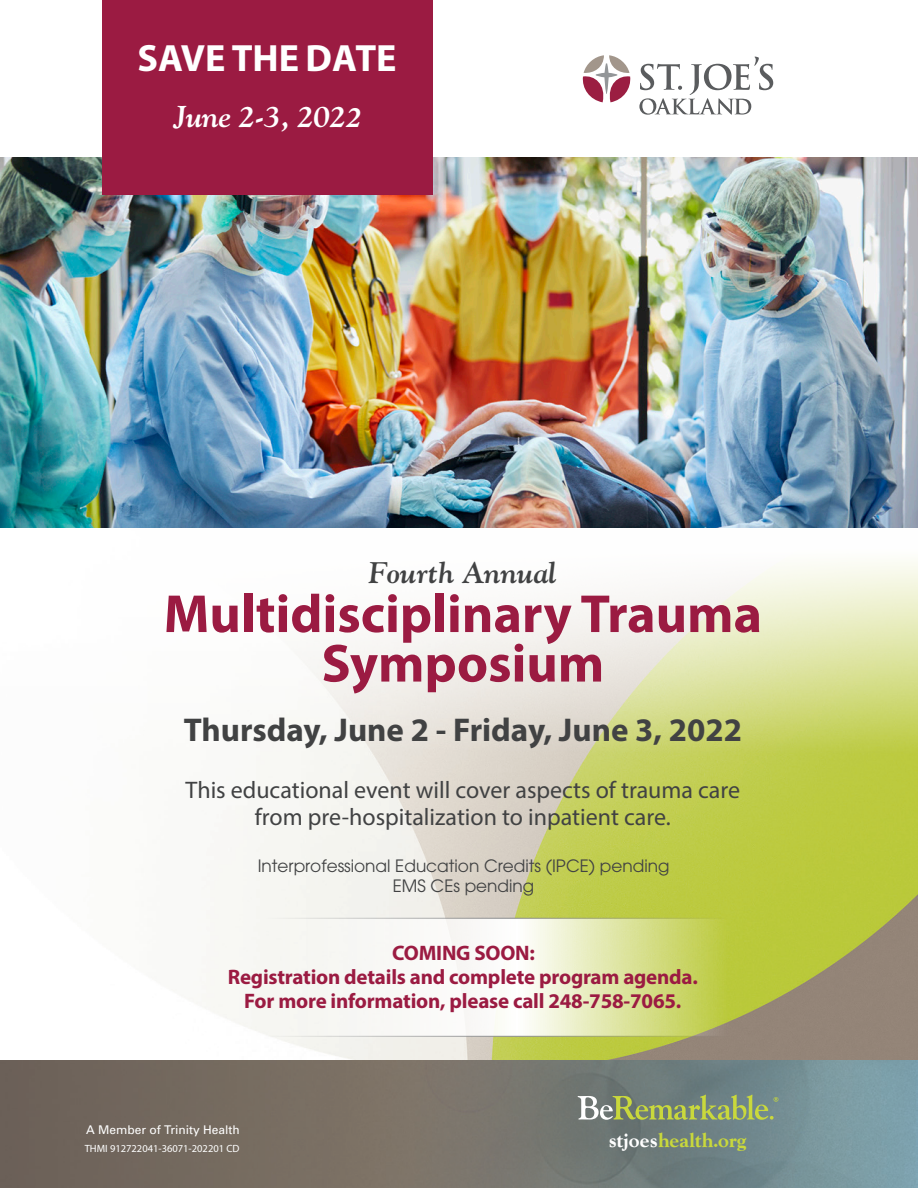
<style>
.page{position:relative;width:918px;height:1188px;background:#fff}
.page>*{position:absolute;margin:0;border:0;box-sizing:border-box;transform-origin:0 0}
.Subheads{font:700 54px/49.5px "Myriad Pro";color:#9b1b42;text-align:center}
.Headline_in_Burgundy{font:700 38.1px "Myriad Pro";color:#fff}
.body_text{font:700 33px "Myriad Pro";color:#414243}
.Headline_in_Burgundy-2{font:italic 700 30px "Goudy";letter-spacing:-.02em;color:#fff}
.Subheads-2{font:italic 700 29.7px "Goudy";color:#414243}
.body_text-2{font:24px/27px "Myriad Pro";color:#414243;text-align:center}
.body_text-3{font:700 21px/24px "Myriad Pro";letter-spacing:-.01em;color:#9b1b42;text-align:center}
.t1{font:800 19.5px "Goudy";letter-spacing:.02em;color:#c9d83c}
.body_text-4{font:16.95px "ITC Avant Garde Std";color:#414243}
.Subheads-3{font:12px "Univers";color:#fff}
.t2{font:10.5px "Myriad Pro";color:#fff}
.s1{font-family:"Minion Pro"}
.s2{color:#fff}
</style>
<div class="page">
<img style="left:0;top:527px;width:918px;height:534px">
<img style="left:0;top:158px;width:918px;height:369px">
<img style="left:0;top:1061px;width:918px;height:127px">
<svg style="left:583px;top:55px;width:48px;height:47px"></svg>
<svg style="left:639px;top:57px;width:134px;height:58px"></svg>
<div style="left:103px;top:0;width:330px;height:194px;background:#9b1b42"></div>
<svg style="left:578px;top:1095px;width:200px;height:25px"></svg>
<svg style="left:178px;top:918px;width:570px;height:119px"></svg>
<p class="Headline_in_Burgundy" style="left:138px;top:34px;width:261px">SAVE THE DATE</p>
<p class="Headline_in_Burgundy-2" style="left:174px;top:98px;width:189px">June 2-3, 202<span class="s1">2</span></p>
<p class="Subheads-2" style="left:369px;top:554px;width:189px">Fourth Annual</p>
<p class="Subheads" style="left:164px;top:587px;width:600px">Multidisciplinary Trauma<br>Symposium</p>
<p class="body_text" style="left:184px;top:708px;width:560px">Thursday, June 2 - Friday, June 3, 2022</p>
<p class="body_text-2" style="left:186px;top:776px;width:556px">This educational event will cover aspects of trauma care from pre-hospitalization to inpatient care.</p>
<p class="body_text-4" style="left:258px;top:855px;width:413px">Interprofessional Education Credits (IPCE) pending</p>
<p class="body_text-4" style="left:393px;top:876px;width:143px">EMS CEs pending</p>
<p class="body_text-3" style="left:228px;top:940px;width:472px">COMING SOON:<br>Registration details and complete program agenda.<br>For more information, please call 248-758-7065.</p>
<p class="Subheads-3" style="left:86px;top:1122px;width:155px">A Member of Trinity Health</p>
<p class="t2" style="left:85px;top:1142px;width:156px">THMI 912722041-36071-202201 CD</p>
<p class="t1" style="left:609px;top:1129px;width:139px"><span class="s2">stjoes</span>health.org</p>
</div>
